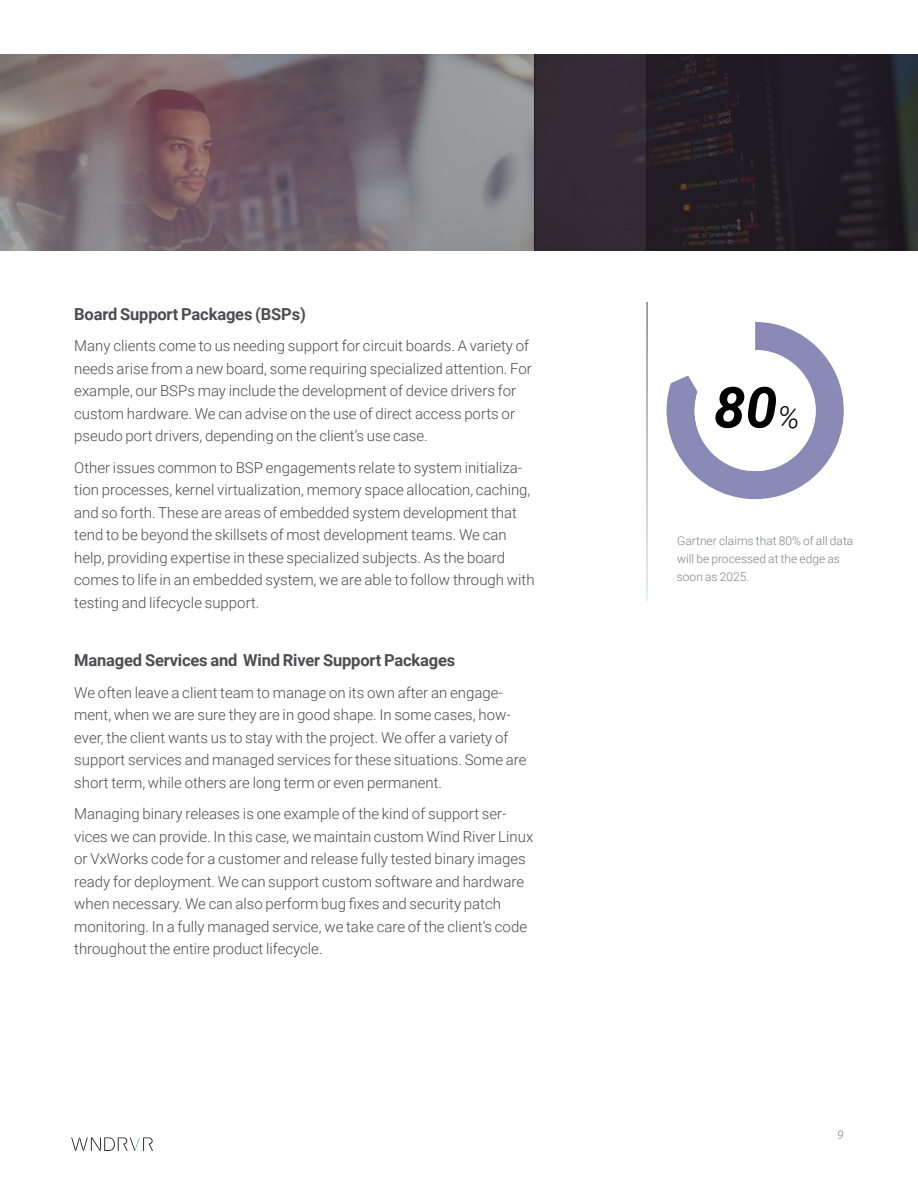
<style>
.page{position:relative;width:918px;height:1188px;background:#fff}
.page>*{position:absolute;margin:0;border:0;box-sizing:border-box;transform-origin:0 0}
.t1{font:italic 700 56.7px "Roboto";color:#000}
.t2{font:700 16.5px "Roboto";letter-spacing:-.01em;color:#4d4d4f}
.t3{font:300 15px/22.5px "Roboto";color:#4d4d4f}
.t4{font:300 12px/18px "Roboto";color:#808285}
.t5{font:italic 300 12px "Roboto";color:#808285}
.s1{font-weight:300;font-size:30.75px}
</style>
<div class="page">
<div style="left:535px;top:54px;width:111px;height:196px;background:#342a34"></div>
<svg style="left:646px;top:54px;width:272px;height:196px;background:#221d24"></svg>
<svg style="left:0;top:54px;width:535px;height:196px;background:#7c7075"></svg>
<svg style="left:71px;top:1137px;width:82px;height:14px"></svg>
<svg style="left:667px;top:322px;width:177px;height:177px"></svg>
<div style="left:695px;top:350px;width:121px;height:121px;background:#fff;border-radius:50%"></div>
<p class="t2" style="left:74px;top:302px;width:233px">Board Support Packages (BSPs)</p>
<p class="t3" style="left:74px;top:334px;width:459px">Many clients come to us needing support for circuit boards. A variety of needs arise from a new board, some requiring specialized attention. For example, our BSPs may include the development of device drivers for custom hardware. We can advise on the use of direct access ports or pseudo port drivers, depending on the client’s use case.</p>
<p class="t3" style="left:74px;top:455px;width:462px">Other issues common to BSP engagements relate to system initializa&shy;tion processes, kernel virtualization, memory space allocation, caching, and so forth. These are areas of embedded system development that tend to be beyond the skillsets of most development teams. We can help, providing expertise in these specialized subjects. As the board comes to life in an embedded system, we are able to follow through with testing and lifecycle support.</p>
<p class="t2" style="left:74px;top:649px;width:383px">Managed Services and Wind River Support Packages</p>
<p class="t3" style="left:74px;top:680px;width:454px">We often leave a client team to manage on its own after an engage&shy;ment, when we are sure they are in good shape. In some cases, how&shy;ever, the client wants us to stay with the project. We offer a variety of support services and managed services for these situations. Some are short term, while others are long term or even permanent.</p>
<p class="t3" style="left:74px;top:802px;width:461px">Managing binary releases is one example of the kind of support ser&shy;vices we can provide. In this case, we maintain custom Wind River Linux or VxWorks code for a customer and release fully tested binary images ready for deployment. We can support custom software and hardware when necessary. We can also perform bug fixes and security patch monitoring. In a fully managed service, we take care of the client’s code throughout the entire product lifecycle.</p>
<h1 class="t1" style="left:714px;top:368px;width:87px">80<span class="s1">%</span></h1>
<p class="t4" style="left:677px;top:531px;width:178px">Gartner claims that 80% of all data will be processed at the edge as soon as 2025.</p>
<p class="t5" style="left:837px;top:1126px;width:8px">9</p>
</div>
